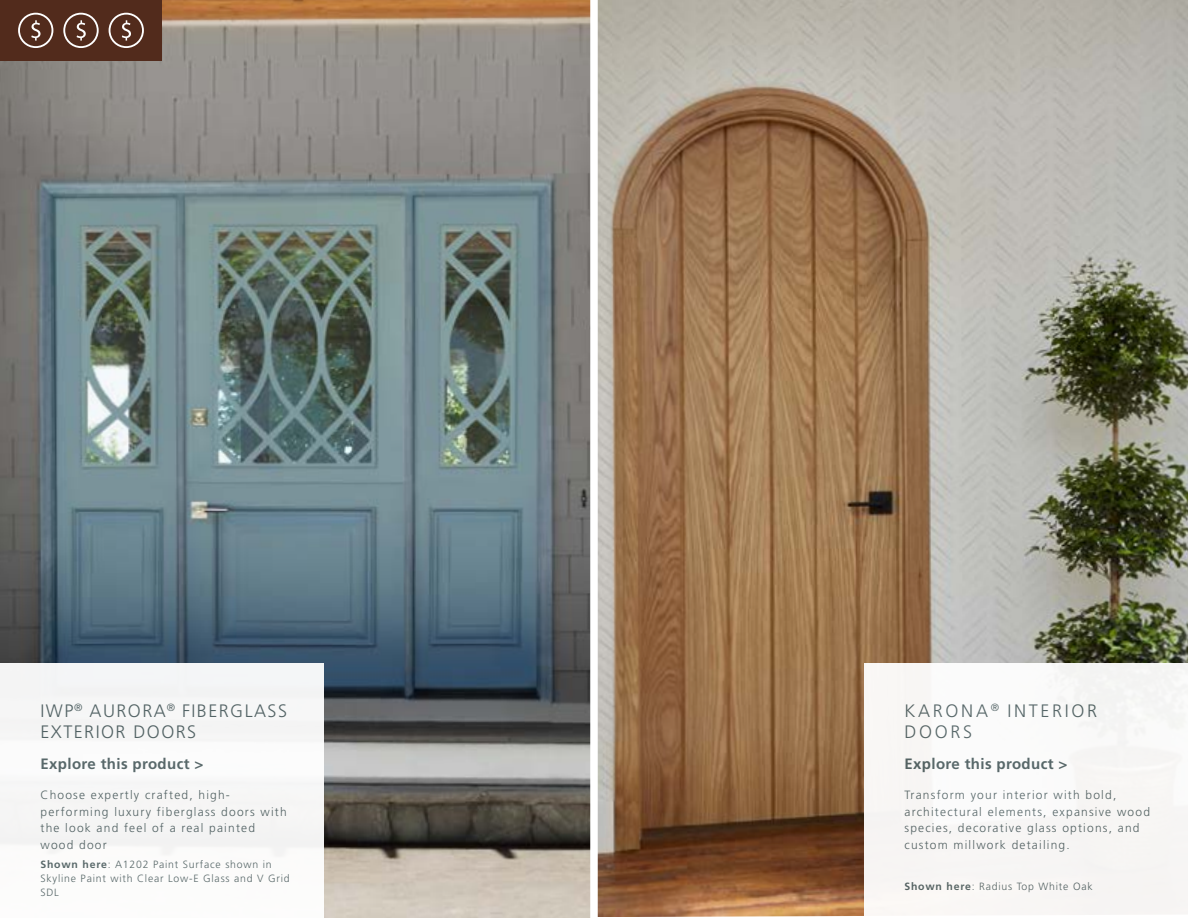
<style>
.page{position:relative;width:1188px;height:918px;background:#fff}
.page>*{position:absolute;margin:0;border:0;box-sizing:border-box;transform-origin:0 0}
.t1{font:300 18px/21px "Frutiger LT Std";letter-spacing:.08em;color:#536466}
.t2{font:300 18px/21px "Frutiger LT Std";letter-spacing:.15em;color:#536466}
.t3{font:700 15px "Frutiger LT Std";letter-spacing:.025em;color:#536466}
.t4{font:300 12px/16.5px "Frutiger LT Std";letter-spacing:.1em;color:#536466}
.t5{font:300 10.5px/14.2px "Frutiger LT Std";letter-spacing:.075em;color:#536466}
.s1{font-weight:700}
</style>
<div class="page">
<img style="left:0;top:0;width:1188px;height:918px">
<div style="left:590px;top:0;width:8px;height:918px;background:#fff"></div>
<div style="left:864px;top:663px;width:324px;height:255px;background:#f8f6f5"></div>
<div style="left:0;top:663px;width:324px;height:255px;background:#f7f7f7"></div>
<div style="left:0;top:0;width:162px;height:61px;background:#522b1c"></div>
<div style="left:18px;top:13px;width:35px;height:35px;border:2px solid #fff;border-radius:50%"></div>
<svg style="left:31px;top:20px;width:10px;height:21px"></svg>
<div style="left:63px;top:13px;width:36px;height:35px;border:2px solid #fff;border-radius:50%"></div>
<svg style="left:77px;top:20px;width:9px;height:21px"></svg>
<div style="left:109px;top:13px;width:35px;height:35px;border:2px solid #fff;border-radius:50%"></div>
<svg style="left:122px;top:20px;width:9px;height:21px"></svg>
<h1 class="t1" style="left:40px;top:700px;width:248px">IWP<sup>®</sup> AURORA<sup>®</sup> FIBERGLASS<br>EXTERIOR DOORS</h1>
<p class="t3" style="left:40px;top:755px;width:165px">Explore this product &gt;</p>
<p class="t4" style="left:40px;top:787px;width:248px">Choose expertly crafted, high&shy;performing luxury fiberglass doors with the look and feel of a real painted wood door</p>
<p class="t5" style="left:40px;top:857px;width:251px"><span class="s1">Shown here</span>: A1202 Paint Surface shown in<br>Skyline Paint with Clear Low-E Glass and V Grid<br>SDL</p>
<h1 class="t2" style="left:904px;top:700px;width:194px">KARONA<sup>®</sup> INTERIOR<br>DOORS</h1>
<p class="t3" style="left:904px;top:755px;width:165px">Explore this product &gt;</p>
<p class="t4" style="left:904px;top:787px;width:247px">Transform your interior with bold, architectural elements, expansive wood species, decorative glass options, and custom millwork detailing.</p>
<p class="t5" style="left:904px;top:880px;width:190px"><span class="s1">Shown here</span>: Radius Top White Oak</p>
</div>
